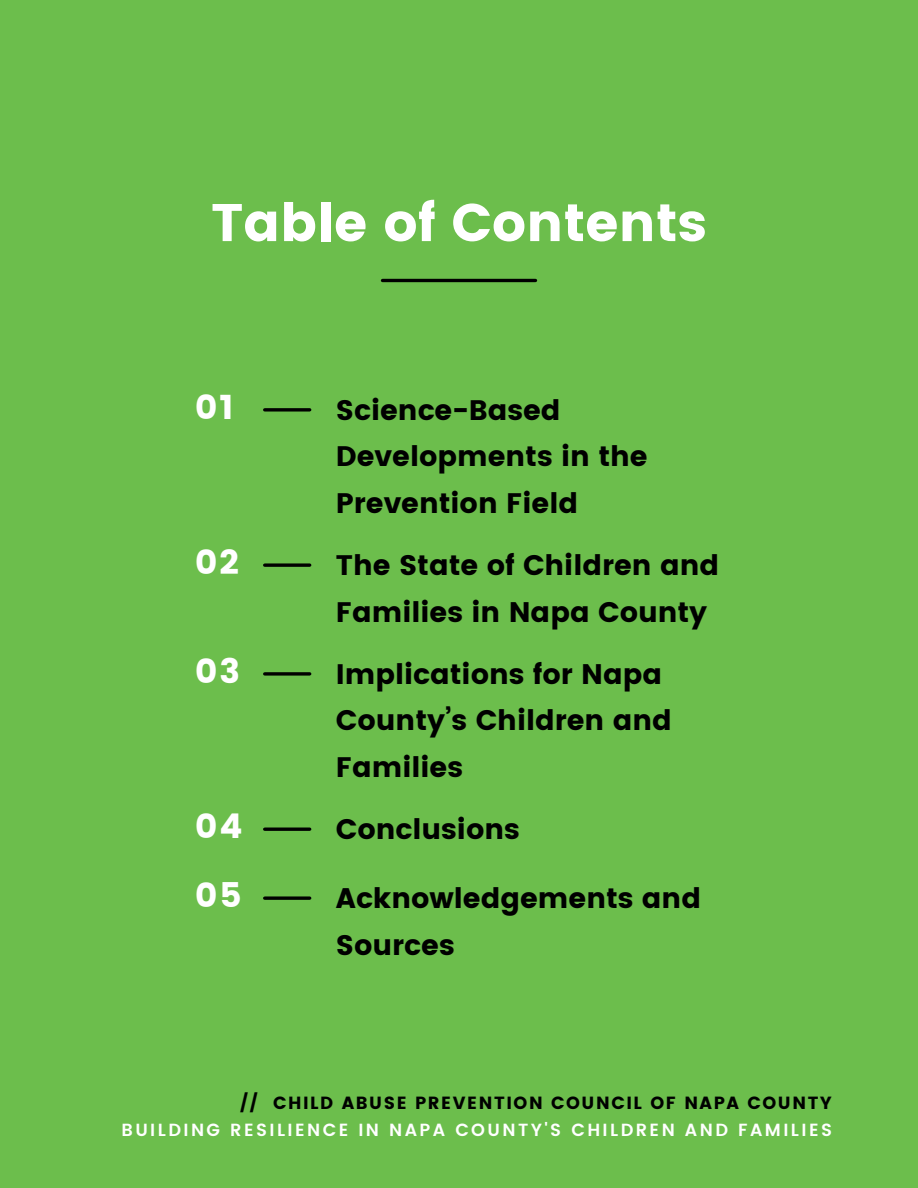
<style>
.page{position:relative;width:918px;height:1188px;background:#6cbe4c}
.page>*{position:absolute;margin:0;border:0;box-sizing:border-box;transform-origin:0 0}
.t1{font:52.8px "Poppins";color:#fff}
.t2{font:34.05px "Poppins";letter-spacing:.055em;color:#fff}
.t3{font:28.2px/46.5px "Poppins";color:#000}
.t4{font:600 17.55px "Poppins";letter-spacing:.135em;color:#fff}
.t5{font:17.55px "Poppins";letter-spacing:.09em;color:#000}
</style>
<div class="page">
<svg style="left:265px;top:408px;width:45px;height:4px"></svg>
<hr style="left:383px;top:279px;width:153px;height:3px;background:#000">
<svg style="left:265px;top:672px;width:45px;height:4px"></svg>
<svg style="left:265px;top:563px;width:45px;height:4px"></svg>
<hr style="left:265px;top:828px;width:45px;height:3px;background:#000">
<svg style="left:265px;top:896px;width:45px;height:4px"></svg>
<h1 class="t1" style="left:211px;top:192px;width:497px">Table of Contents</h1>
<p class="t2" style="left:195px;top:387px;width:40px">01</p>
<p class="t3" style="left:336px;top:387px;width:313px">Science-Based<br>Developments in the<br>Prevention Field</p>
<p class="t2" style="left:195px;top:543px;width:45px">02</p>
<p class="t3" style="left:336px;top:542px;width:385px">The State of Children and<br>Families in Napa County</p>
<p class="t2" style="left:195px;top:651px;width:46px">03</p>
<p class="t3" style="left:336px;top:651px;width:338px">Implications for Napa<br>County’s Children and<br>Families</p>
<p class="t2" style="left:195px;top:807px;width:49px">04</p>
<p class="t3" style="left:336px;top:806px;width:185px">Conclusions</p>
<p class="t2" style="left:195px;top:876px;width:48px">05</p>
<p class="t3" style="left:336px;top:875px;width:367px">Acknowledgements and<br>Sources</p>
<p class="t5" style="left:240px;top:1092px;width:593px">// CHILD ABUSE PREVENTION COUNCIL OF NAPA COUNTY</p>
<p class="t4" style="left:122px;top:1120px;width:712px">BUILDING RESILIENCE IN NAPA COUNTY'S CHILDREN AND FAMILIES</p>
</div>
